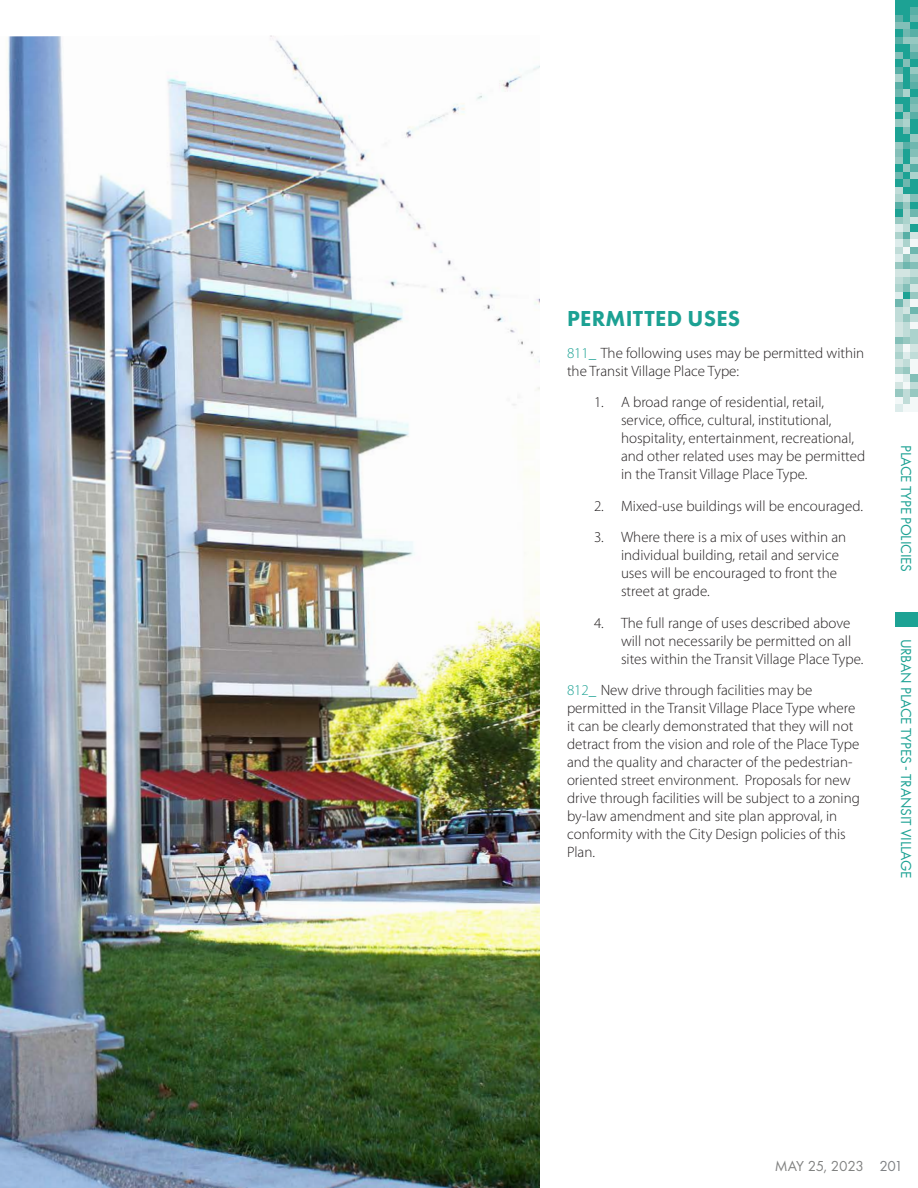
<style>
.page{position:relative;width:918px;height:1188px;background:#fff}
.page>*{position:absolute;margin:0;border:0;box-sizing:border-box;transform-origin:0 0}
.Chapter_Subheader{font:800 22.5px "Futura PT";letter-spacing:.01em;color:#1ca193}
.Body_Copy_-_P{font:300 15px/18px "Myriad Pro";color:#231f20}
.t1{font:15px "Futura PT";letter-spacing:-.01em;color:#1da294}
.t2{font:15px "Futura PT";letter-spacing:-.03em;color:#040503}
.t3{font:15px "Futura PT";color:#808285}
.s1{color:#1da294}
</style>
<div class="page">
<img style="left:0;top:35px;width:540px;height:1153px">
<div style="left:896px;top:0;width:7px;height:7px;background:#1da294"></div>
<div style="left:903px;top:0;width:8px;height:7px;background:#1da294"></div>
<div style="left:911px;top:0;width:7px;height:7px;background:#1da294"></div>
<svg style="left:896px;top:7px;width:22px;height:405px;background:#87c6bf"></svg>
<div style="left:911px;top:405px;width:7px;height:7px;background:#f3f8f8"></div>
<div style="left:895px;top:612px;width:8px;height:8px;background:#1da294"></div>
<div style="left:903px;top:612px;width:7px;height:8px;background:#1da294"></div>
<div style="left:895px;top:620px;width:8px;height:7px;background:#1da294"></div>
<div style="left:903px;top:620px;width:7px;height:7px;background:#1da294"></div>
<div style="left:910px;top:612px;width:8px;height:8px;background:#1da294"></div>
<div style="left:910px;top:620px;width:8px;height:7px;background:#1da294"></div>
<h3 class="Chapter_Subheader" style="left:567px;top:304px;width:175px">PERMITTED USES</h3>
<p class="Body_Copy_-_P" style="left:567px;top:343px;width:299px"><span class="s1">811_</span> The following uses may be permitted within the Transit Village Place Type:</p>
<p class="Body_Copy_-_P" style="left:621px;top:393px;width:246px;text-indent:-27px">1. A broad range of residential, retail, service, office, cultural, institutional, hospitality, entertainment, recreational, and other related uses may be permitted in the Transit Village Place Type.</p>
<p class="Body_Copy_-_P" style="left:594px;top:496px;width:270px">2. Mixed-use buildings will be encouraged.</p>
<p class="Body_Copy_-_P" style="left:621px;top:528px;width:227px;text-indent:-27px">3. Where there is a mix of uses within an individual building, retail and service uses will be encouraged to front the street at grade.</p>
<p class="Body_Copy_-_P" style="left:621px;top:613px;width:244px;text-indent:-27px">4. The full range of uses described above will not necessarily be permitted on all sites within the Transit Village Place Type.</p>
<p class="Body_Copy_-_P" style="left:567px;top:681px;width:294px"><span class="s1">812_</span> New drive through facilities may be permitted in the Transit Village Place Type where it can be clearly demonstrated that they will not detract from the vision and role of the Place Type and the quality and character of the pedestrian&shy;oriented street environment. Proposals for new drive through facilities will be subject to a zoning by-law amendment and site plan approval, in conformity with the City Design policies of this Plan.</p>
<p class="t1" style="left:915px;top:445px;width:129px;rotate:90deg">PLACE TYPE POLICIES</p>
<p class="t1" style="left:915px;top:639px;width:241px;rotate:90deg">URBAN PLACE TYPES - TRANSIT VILLAGE</p>
<p class="t2" style="left:775px;top:1157px;width:91px">MAY 25, 2023</p>
<p class="t3" style="left:879px;top:1157px;width:25px">201</p>
</div>
